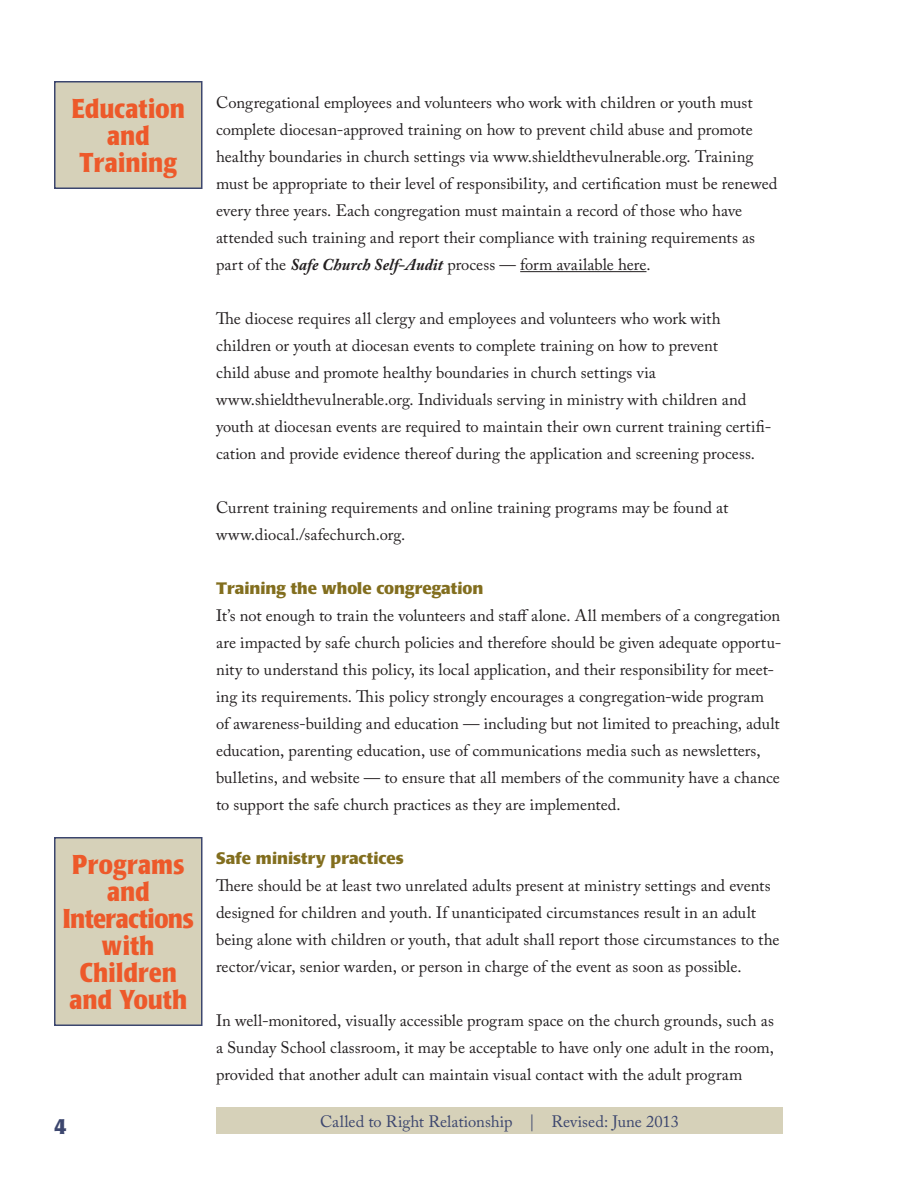
<style>
.page{position:relative;width:918px;height:1188px;background:#fff}
.page>*{position:absolute;margin:0;border:0;box-sizing:border-box;transform-origin:0 0}
.box_header___orange{font:700 condensed 27px/27px "Poppl Laudatio";letter-spacing:.015em;color:#ed592a;text-align:center}
.box_header___orange-2{font:700 condensed 27px "Poppl Laudatio";letter-spacing:-.005em;color:#ed592a}
.page_number_left{font:700 21px "Poppl Laudatio";color:#3c466e}
.t1{font:16.5px/27px "Adobe Caslon Pro";color:#231f20}
.text_header___olive{font:700 16.5px "Poppl Laudatio";color:#826e1e}
.t2{font:16.5px "Adobe Caslon Pro";color:#3c466e}
.s1{font-weight:700;font-style:italic}
</style>
<div class="page">
<div style="left:216px;top:1107px;width:567px;height:27px;background:#d6d1b9"></div>
<hr style="left:520px;top:271px;width:126px;height:1px;background:#231f20">
<div style="left:55px;top:82px;width:147px;height:106px;background:#d6d1b9"></div>
<div style="left:54px;top:81px;width:148px;height:108px;border:2px solid #3c466e"></div>
<div style="left:55px;top:838px;width:147px;height:187px;background:#d6d1b9"></div>
<div style="left:54px;top:837px;width:148px;height:189px;border:2px solid #3c466e"></div>
<p class="box_header___orange" style="left:72px;top:95px;width:115px">Education</p>
<p class="box_header___orange" style="left:107px;top:122px;width:44px">and</p>
<p class="box_header___orange" style="left:80px;top:149px;width:99px">Training</p>
<p class="box_header___orange" style="left:72px;top:851px;width:113px">Programs</p>
<p class="box_header___orange" style="left:107px;top:878px;width:44px">and</p>
<p class="box_header___orange-2" style="left:63px;top:903px;width:132px">Interactions</p>
<p class="box_header___orange" style="left:102px;top:932px;width:53px">with</p>
<p class="box_header___orange" style="left:69px;top:959px;width:119px">Children and Youth</p>
<p class="t1" style="left:216px;top:89px;width:563px">Congregational employees and volunteers who work with children or youth must complete diocesan-approved training on how to prevent child abuse and promote healthy boundaries in church settings via www.shieldthevulnerable.org. Training must be appropriate to their level of responsibility, and certification must be renewed every three years. Each congregation must maintain a record of those who have attended such training and report their compliance with training requirements as part of the <span class="s1">Safe Church Self-Audit</span> process — form available here.</p>
<p class="t1" style="left:216px;top:305px;width:557px">The diocese requires all clergy and employees and volunteers who work with children or youth at diocesan events to complete training on how to prevent<br>child abuse and promote healthy boundaries in church settings via www.shieldthevulnerable.org. Individuals serving in ministry with children and youth at diocesan events are required to maintain their own current training certifi&shy;cation and provide evidence thereof during the application and screening process.</p>
<p class="t1" style="left:216px;top:494px;width:514px">Current training requirements and online training programs may be found at www.diocal./safechurch.org.</p>
<p class="text_header___olive" style="left:216px;top:579px;width:269px">Training the whole congregation</p>
<p class="t1" style="left:216px;top:602px;width:567px">It’s not enough to train the volunteers and staff alone. All members of a congregation are impacted by safe church policies and therefore should be given adequate opportu&shy;nity to understand this policy, its local application, and their responsibility for meet&shy;ing its requirements. This policy strongly encourages a congregation-wide program<br>of awareness-building and education — including but not limited to preaching, adult education, parenting education, use of communications media such as newsletters, bulletins, and website — to ensure that all members of the community have a chance to support the safe church practices as they are implemented.</p>
<p class="text_header___olive" style="left:216px;top:849px;width:189px">Safe ministry practices</p>
<p class="t1" style="left:216px;top:872px;width:565px">There should be at least two unrelated adults present at ministry settings and events designed for children and youth. If unanticipated circumstances result in an adult being alone with children or youth, that adult shall report those circumstances to the rector/vicar, senior warden, or person in charge of the event as soon as possible.</p>
<p class="t1" style="left:216px;top:1007px;width:559px;text-align:justify">In well-monitored, visually accessible program space on the church grounds, such as a Sunday School classroom, it may be acceptable to have only one adult in the room, provided that another adult can maintain visual contact with the adult program</p>
<p class="page_number_left" style="left:54px;top:1115px;width:14px">4</p>
<p class="t2" style="left:320px;top:1111px;width:360px">Called to Right Relationship | Revised: June 2013</p>
</div>
